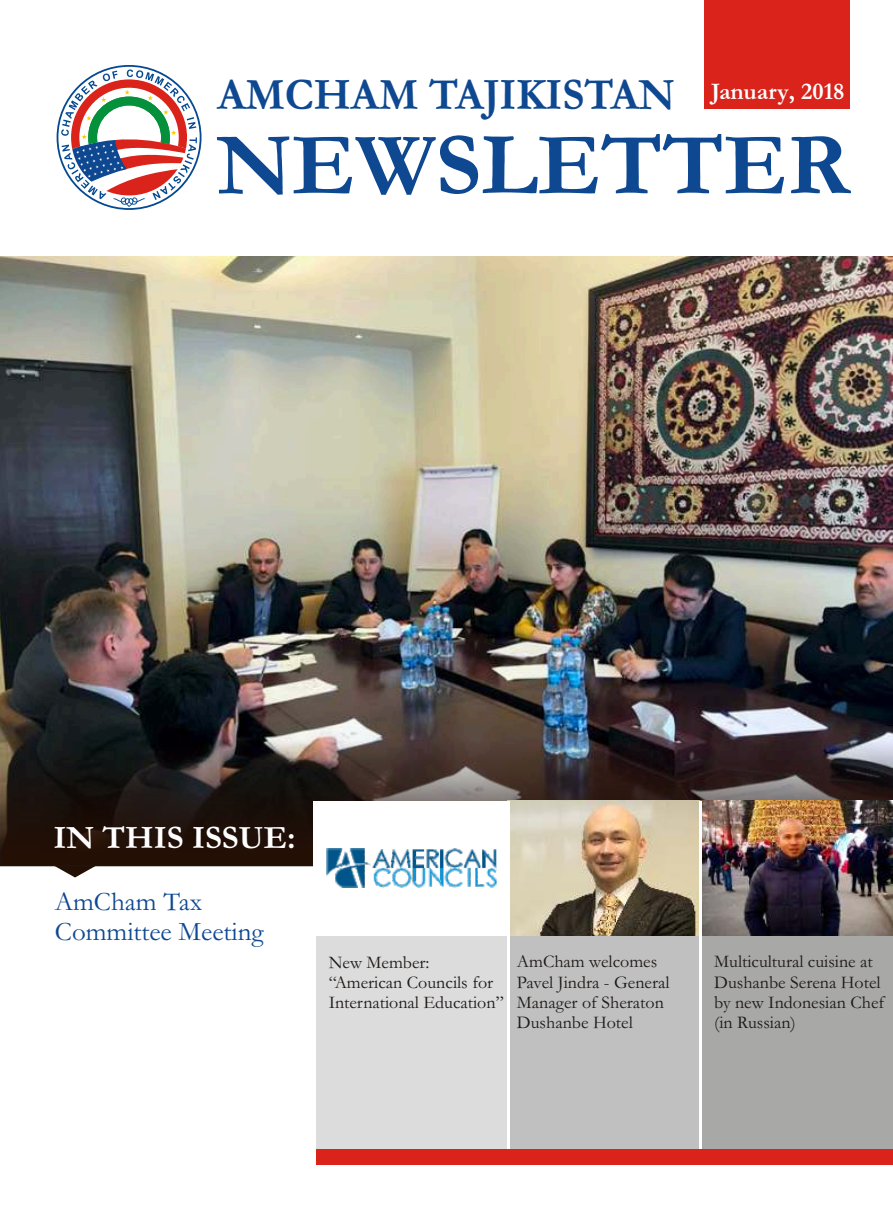
<style>
.page{position:relative;width:893px;height:1212px;background:#fff}
.page>*{position:absolute;margin:0;border:0;box-sizing:border-box;transform-origin:0 0}
.t1{font:700 89.4px "Garamond";color:#0e4891}
.t2{font:700 45.45px "Garamond";color:#0e4891;scale:.94 1}
.t3{font:700 33px "Garamond";color:#fff}
.t4{font:27px/30.3px "Garamond";color:#0e4891}
.t5{font:18px/20.2px "Garamond";color:#1d1917}
</style>
<div class="page">
<img style="left:0;top:257px;width:893px;height:467px">
<svg style="left:57px;top:65px;width:144px;height:145px"></svg>
<div style="left:704px;top:0;width:146px;height:109px;background:#da231a"></div>
<svg style="left:49px;top:866px;width:52px;height:11px"></svg>
<img style="left:0;top:724px;width:893px;height:142px">
<div style="left:315px;top:801px;width:193px;height:135px;background:#fff"></div>
<div style="left:507px;top:936px;width:193px;height:220px;background:#c0c0c0"></div>
<div style="left:700px;top:936px;width:193px;height:220px;background:#a8a8a7"></div>
<div style="left:315px;top:936px;width:193px;height:220px;background:#dcdcdc"></div>
<img style="left:509px;top:801px;width:190px;height:135px">
<img style="left:701px;top:801px;width:192px;height:135px">
<hr style="left:699px;top:801px;width:2px;height:363px;background:#fff">
<hr style="left:507px;top:801px;width:2px;height:363px;background:#fff">
<div style="left:314px;top:1149px;width:579px;height:15px;background:#da231a"></div>
<hr style="left:313px;top:801px;width:2px;height:363px;background:#fff">
<img style="left:327px;top:849px;width:170px;height:39px">
<h2 class="t2" style="left:217px;top:79px;width:668px">AMCHAM TAJIKISTAN <sup>January,</sup> <sup>2018</sup></h2>
<h1 class="t1" style="left:217px;top:135px;width:635px">NEWSLETTER</h1>
<h3 class="t3" style="left:53px;top:826px;width:244px">IN THIS ISSUE:</h3>
<h3 class="t4" style="left:55px;top:889px;width:210px">AmCham Tax<br>Committee Meeting</h3>
<p class="t5" style="left:329px;top:954px;width:177px">New Member: “American Councils for<br>International Education”</p>
<p class="t5" style="left:517px;top:954px;width:154px">AmCham welcomes<br>Pavel Jindra - General<br>Manager of Sheraton<br>Dushanbe Hotel</p>
<p class="t5" style="left:714px;top:954px;width:172px">Multicultural cuisine at<br>Dushanbe Serena Hotel by new Indonesian Chef (in Russian)</p>
</div>
